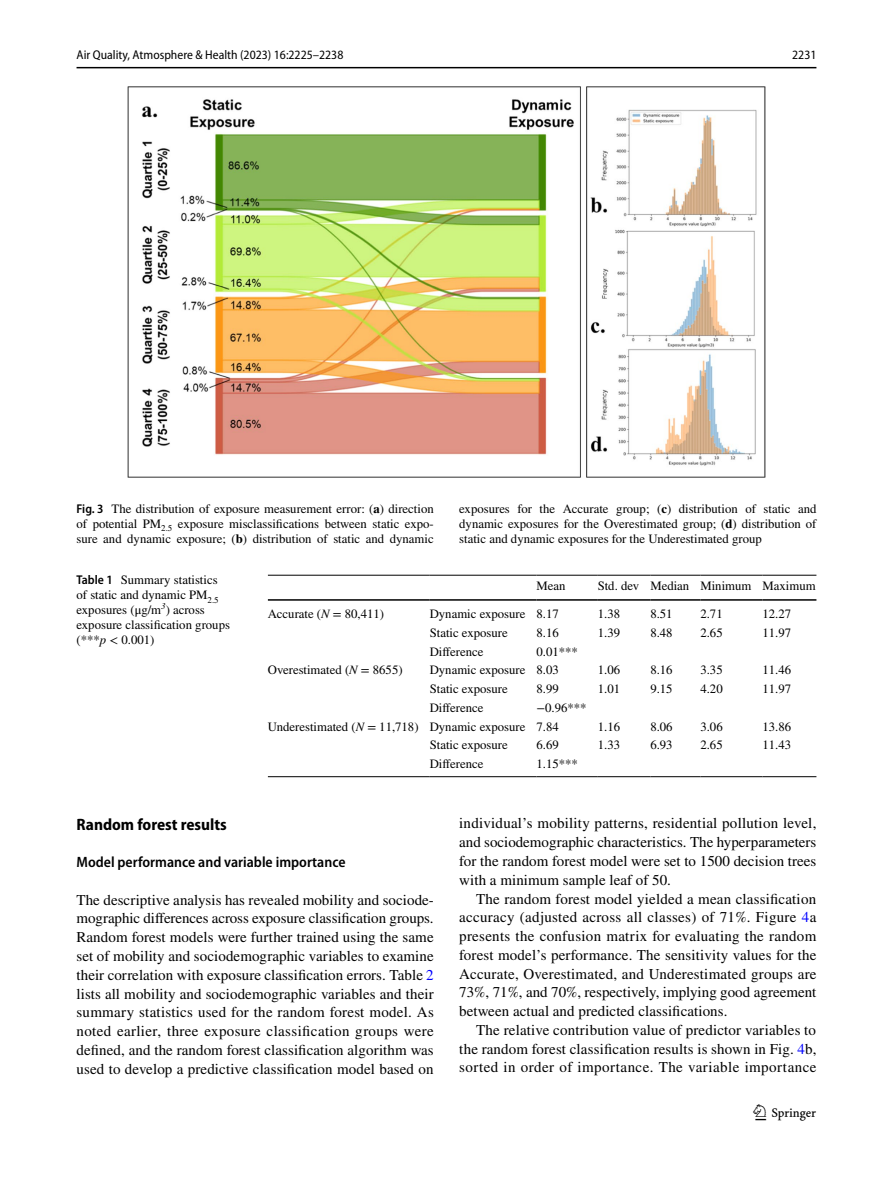
<style>
.page{position:relative;width:893px;height:1187px;background:#fff}
.page>*{position:absolute;margin:0;border:0;box-sizing:border-box;transform-origin:0 0}
.t1{font:22.5px "Springnew Regular 3";color:#000}
.t2{font:700 semi-condensed 16.5px "Myriad Pro";color:#000}
.t3{font:15px/18.8px "STIX";letter-spacing:.005em;color:#000;text-align:justify}
.t4{font:600 semi-condensed 15px "Myriad Pro";color:#000}
.t5{font:12.75px/15px "STIX";color:#000;text-align:justify}
.t6{font:semi-condensed 12.75px "Myriad Pro";color:#000}
.s1{font-family:"Myriad Pro";font-weight:600;font-stretch:semi-condensed}
.s2{font-weight:700}
.s3{font-style:italic}
.s4{color:#00f}
</style>
<div class="page">
<hr style="left:77px;top:67px;width:739px;height:1px;background:#000">
<img style="left:127px;top:87px;width:638px;height:390px">
<hr style="left:268px;top:574px;width:162px;height:1px;background:#000">
<hr style="left:268px;top:599px;width:162px;height:1px;background:#000">
<hr style="left:430px;top:574px;width:106px;height:1px;background:#000">
<hr style="left:430px;top:599px;width:106px;height:1px;background:#000">
<hr style="left:536px;top:574px;width:62px;height:1px;background:#000">
<hr style="left:536px;top:599px;width:62px;height:1px;background:#000">
<hr style="left:598px;top:574px;width:52px;height:1px;background:#000">
<hr style="left:598px;top:599px;width:52px;height:1px;background:#000">
<hr style="left:650px;top:574px;width:50px;height:1px;background:#000">
<hr style="left:650px;top:599px;width:50px;height:1px;background:#000">
<hr style="left:700px;top:574px;width:62px;height:1px;background:#000">
<hr style="left:700px;top:599px;width:62px;height:1px;background:#000">
<hr style="left:762px;top:574px;width:54px;height:1px;background:#000">
<hr style="left:762px;top:599px;width:54px;height:1px;background:#000">
<hr style="left:268px;top:776px;width:162px;height:1px;background:#000">
<hr style="left:430px;top:776px;width:106px;height:1px;background:#000">
<hr style="left:536px;top:776px;width:62px;height:1px;background:#000">
<hr style="left:598px;top:776px;width:52px;height:1px;background:#000">
<hr style="left:650px;top:776px;width:50px;height:1px;background:#000">
<hr style="left:700px;top:776px;width:62px;height:1px;background:#000">
<hr style="left:762px;top:776px;width:54px;height:1px;background:#000">
<p class="t6" style="left:77px;top:48px;width:268px">Air Quality, Atmosphere &amp; Health (2023) 16:2225–2238</p>
<p class="t6" style="left:792px;top:48px;width:26px">2231</p>
<p class="t5" style="left:77px;top:502px;width:359px"><span class="s1">Fig. 3</span> The distribution of exposure measurement error: (<span class="s2">a</span>) direction of potential PM<sub>2.5</sub> exposure misclassifications between static expo&shy;sure and dynamic exposure; (<span class="s2">b</span>) distribution of static and dynamic</p>
<p class="t5" style="left:459px;top:502px;width:359px">exposures for the Accurate group; (<span class="s2">c</span>) distribution of static and dynamic exposures for the Overestimated group; (<span class="s2">d</span>) distribution of static and dynamic exposures for the Underestimated group</p>
<p class="t5" style="left:77px;top:573px;width:155px;text-align:left"><span class="s1">Table 1</span> Summary statistics of static and dynamic PM<sub>2.5 </sub>exposures (μg/m<sup>3</sup>) across exposure classification groups (***<span class="s3">p</span> &lt; 0.001)</p>
<p class="t5" style="left:536px;top:579px;width:31px">Mean</p>
<p class="t5" style="left:598px;top:579px;width:219px">Std. dev Median Minimum Maximum</p>
<p class="t5" style="left:268px;top:607px;width:118px">Accurate (<span class="s3">N</span> = 80,411)</p>
<p class="t5" style="left:430px;top:607px;width:131px">Dynamic exposure 8.17</p>
<p class="t5" style="left:598px;top:607px;width:24px">1.38</p>
<p class="t5" style="left:650px;top:607px;width:24px">8.51</p>
<p class="t5" style="left:700px;top:607px;width:24px">2.71</p>
<p class="t5" style="left:762px;top:607px;width:30px">12.27</p>
<p class="t5" style="left:430px;top:626px;width:79px">Static exposure</p>
<p class="t5" style="left:536px;top:626px;width:24px">8.16</p>
<p class="t5" style="left:598px;top:626px;width:24px">1.39</p>
<p class="t5" style="left:650px;top:626px;width:24px">8.48</p>
<p class="t5" style="left:700px;top:626px;width:24px">2.65</p>
<p class="t5" style="left:762px;top:626px;width:30px">11.97</p>
<p class="t5" style="left:430px;top:644px;width:55px">Difference</p>
<p class="t5" style="left:536px;top:644px;width:43px">0.01***</p>
<p class="t5" style="left:268px;top:663px;width:136px">Overestimated (<span class="s3">N</span> = 8655)</p>
<p class="t5" style="left:430px;top:663px;width:131px">Dynamic exposure 8.03</p>
<p class="t5" style="left:598px;top:663px;width:24px">1.06</p>
<p class="t5" style="left:650px;top:663px;width:24px">8.16</p>
<p class="t5" style="left:700px;top:663px;width:24px">3.35</p>
<p class="t5" style="left:762px;top:663px;width:30px">11.46</p>
<p class="t5" style="left:430px;top:682px;width:79px">Static exposure</p>
<p class="t5" style="left:536px;top:682px;width:24px">8.99</p>
<p class="t5" style="left:598px;top:682px;width:24px">1.01</p>
<p class="t5" style="left:650px;top:682px;width:24px">9.15</p>
<p class="t5" style="left:700px;top:682px;width:24px">4.20</p>
<p class="t5" style="left:762px;top:682px;width:30px">11.97</p>
<p class="t5" style="left:430px;top:701px;width:55px">Difference</p>
<p class="t5" style="left:268px;top:699px;width:320px;line-height:18.8px;text-indent:269px">−0.96***<br>Underestimated (<span class="s3">N</span> = 11,718) Dynamic exposure 7.84</p>
<p class="t5" style="left:598px;top:719px;width:24px">1.16</p>
<p class="t5" style="left:650px;top:719px;width:24px">8.06</p>
<p class="t5" style="left:700px;top:719px;width:24px">3.06</p>
<p class="t5" style="left:762px;top:719px;width:30px">13.86</p>
<p class="t5" style="left:430px;top:738px;width:79px">Static exposure</p>
<p class="t5" style="left:536px;top:738px;width:24px">6.69</p>
<p class="t5" style="left:598px;top:738px;width:24px">1.33</p>
<p class="t5" style="left:650px;top:738px;width:24px">6.93</p>
<p class="t5" style="left:700px;top:738px;width:24px">2.65</p>
<p class="t5" style="left:762px;top:738px;width:30px">11.43</p>
<p class="t5" style="left:430px;top:757px;width:55px">Difference</p>
<p class="t5" style="left:536px;top:757px;width:43px">1.15***</p>
<p class="t2" style="left:77px;top:814px;width:152px">Random forest results</p>
<p class="t4" style="left:77px;top:853px;width:270px">Model performance and variable importance</p>
<p class="t3" style="left:77px;top:891px;width:359px">The descriptive analysis has revealed mobility and sociode&shy;mographic differences across exposure classification groups.<br>Random forest models were further trained using the same set of mobility and sociodemographic variables to examine their correlation with exposure classification errors. Table <span class="s4">2 </span>lists all mobility and sociodemographic variables and their summary statistics used for the random forest model. As noted earlier, three exposure classification groups were defined, and the random forest classification algorithm was used to develop a predictive classification model based on</p>
<p class="t3" style="left:459px;top:815px;width:359px">individual’s mobility patterns, residential pollution level, and sociodemographic characteristics. The hyperparameters for the random forest model were set to 1500 decision trees with a minimum sample leaf of 50.</p>
<p class="t3" style="left:459px;top:890px;width:359px;text-indent:17px">The random forest model yielded a mean classification accuracy (adjusted across all classes) of 71%. Figure <span class="s4">4</span>a presents the confusion matrix for evaluating the random forest model’s performance. The sensitivity values for the Accurate, Overestimated, and Underestimated groups are 73%, 71%, and 70%, respectively, implying good agreement between actual and predicted classifications.</p>
<p class="t3" style="left:459px;top:1021px;width:359px;text-indent:17px">The relative contribution value of predictor variables to the random forest classification results is shown in Fig. <span class="s4">4</span>b, sorted in order of importance. The variable importance</p>
<h1 class="t1" style="left:755px;top:1104px;width:62px">1 3</h1>
</div>
